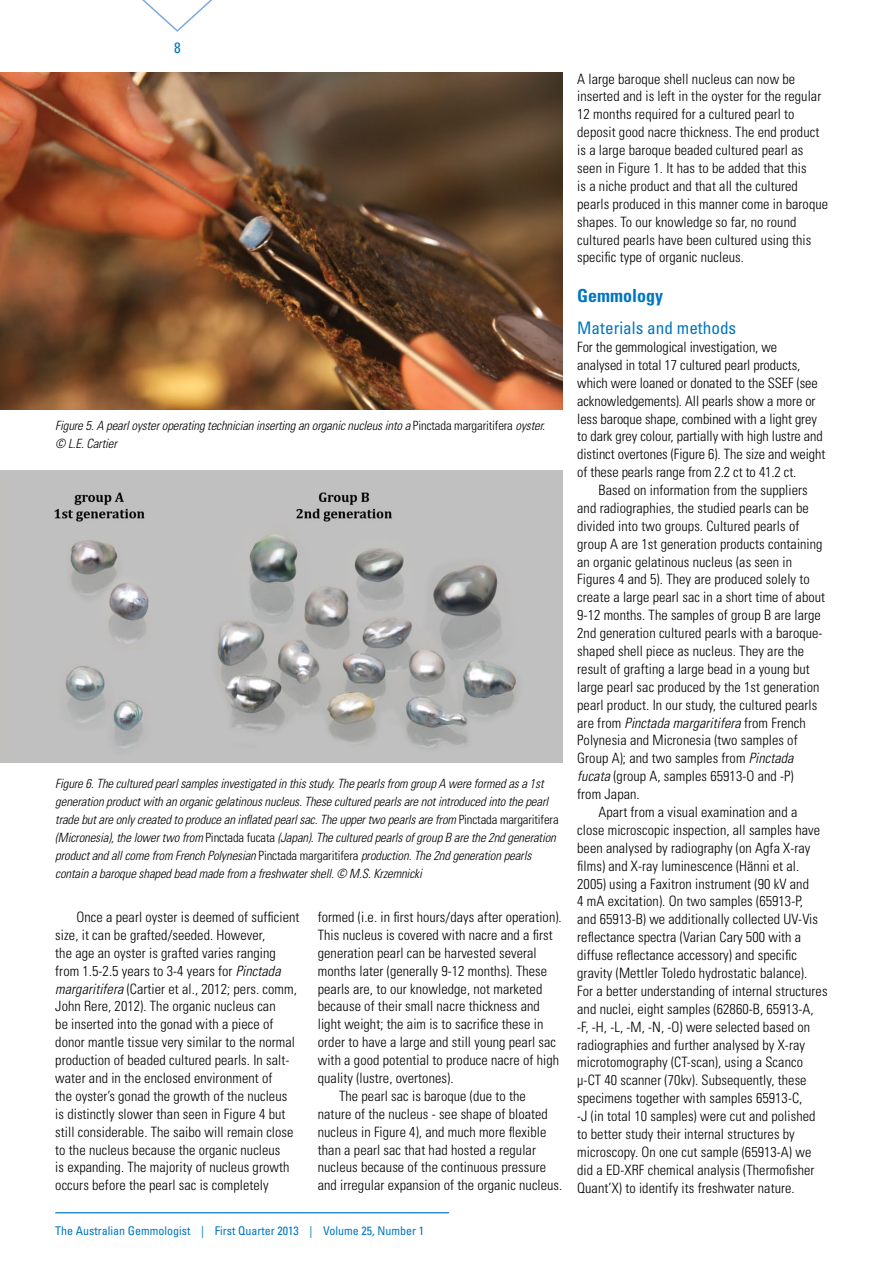
<style>
.page{position:relative;width:893px;height:1263px;background:#fff}
.page>*{position:absolute;margin:0;border:0;box-sizing:border-box;transform-origin:0 0}
.t1{font:700 condensed 18px "Univers";color:#0076c0}
.t2{font:condensed 17.25px "Univers";color:#0076c0}
.t3{font:condensed 15px "Univers";color:#0076c0}
.t4{font:300 condensed 14.25px/17.9px "Univers";letter-spacing:.005em;color:#000}
.t5{font:italic 300 condensed 14.25px "Univers";letter-spacing:.005em;color:#000}
.t6{font:italic 300 condensed 12.75px/18px "Univers";letter-spacing:-.01em;color:#000}
.t7{font:condensed 12px "Univers";color:#0076c0}
.s1{font-style:normal}
.s2{font-style:italic}
</style>
<div class="page">
<hr style="left:55px;top:1212px;width:394px;height:1px;background:#0076c0">
<img style="left:0;top:72px;width:562px;height:337px">
<img style="left:0;top:470px;width:562px;height:292px">
<svg style="left:142px;top:0;width:71px;height:32px"></svg>
<p class="t3" style="left:174px;top:38px;width:8px">8</p>
<p class="t6" style="left:55px;top:416px;width:491px">Figure 5. A pearl oyster operating technician inserting an organic nucleus into a <span class="s1">Pinctada margaritifera</span> oyster. © L.E. Cartier</p>
<p class="t6" style="left:55px;top:775px;width:505px">Figure 6. The cultured pearl samples investigated in this study. The pearls from group A were formed as a 1st generation product with an organic gelatinous nucleus. These cultured pearls are not introduced into the pearl trade but are only created to produce an inflated pearl sac. The upper two pearls are from <span class="s1">Pinctada margaritifera </span>(Micronesia), the lower two from <span class="s1">Pinctada fucata</span> (Japan). The cultured pearls of group B are the 2nd generation product and all come from French Polynesian <span class="s1">Pinctada margaritifera</span> production. The 2nd generation pearls contain a baroque shaped bead made from a freshwater shell. © M.S. Krzemnicki</p>
<p class="t4" style="left:318px;top:908px;width:245px">formed (i.e. in first hours/days after operation).</p>
<p class="t4" style="left:318px;top:926px;width:236px">This nucleus is covered with nacre and a first</p>
<p class="t4" style="left:318px;top:944px;width:220px">generation pearl can be harvested several</p>
<p class="t4" style="left:318px;top:962px;width:231px">months later (generally 9-12 months). These</p>
<p class="t4" style="left:318px;top:980px;width:226px">pearls are, to our knowledge, not marketed</p>
<p class="t4" style="left:318px;top:997px;width:224px">because of their small nacre thickness and</p>
<p class="t4" style="left:318px;top:1015px;width:227px">light weight; the aim is to sacrifice these in</p>
<p class="t4" style="left:318px;top:1033px;width:240px">order to have a large and still young pearl sac</p>
<p class="t4" style="left:318px;top:1051px;width:243px">with a good potential to produce nacre of high</p>
<p class="t4" style="left:318px;top:1069px;width:137px">quality (lustre, overtones).</p>
<p class="t4" style="left:339px;top:1087px;width:188px">The pearl sac is baroque (due to the</p>
<p class="t4" style="left:318px;top:1105px;width:232px">nature of the nucleus - see shape of bloated</p>
<p class="t4" style="left:318px;top:1123px;width:230px">nucleus in Figure 4), and much more flexible</p>
<p class="t4" style="left:318px;top:1140px;width:220px">than a pearl sac that had hosted a regular</p>
<p class="t4" style="left:318px;top:1158px;width:230px">nucleus because of the continuous pressure</p>
<p class="t4" style="left:318px;top:1176px;width:246px">and irregular expansion of the organic nucleus.</p>
<p class="t4" style="left:55px;top:908px;width:246px;text-indent:21px">Once a pearl oyster is deemed of sufficient size, it can be grafted/seeded. However,<br>the age an oyster is grafted varies ranging from 1.5-2.5 years to 3-4 years for <span class="s2">Pinctada margaritifera</span> (Cartier et al., 2012; pers. comm, John Rere, 2012). The organic nucleus can<br>be inserted into the gonad with a piece of donor mantle tissue very similar to the normal production of beaded cultured pearls. In salt&shy;water and in the enclosed environment of<br>the oyster’s gonad the growth of the nucleus is distinctly slower than seen in Figure 4 but still considerable. The saibo will remain close to the nucleus because the organic nucleus<br>is expanding. The majority of nucleus growth occurs before the pearl sac is completely</p>
<p class="t7" style="left:55px;top:1223px;width:370px">The Australian Gemmologist | First Quarter 2013 | Volume 25, Number 1</p>
<p class="t4" style="left:577px;top:70px;width:252px">A large baroque shell nucleus can now be inserted and is left in the oyster for the regular 12 months required for a cultured pearl to deposit good nacre thickness. The end product is a large baroque beaded cultured pearl as seen in Figure 1. It has to be added that this<br>is a niche product and that all the cultured pearls produced in this manner come in baroque shapes. To our knowledge so far, no round cultured pearls have been cultured using this specific type of organic nucleus.</p>
<p class="t1" style="left:577px;top:284px;width:87px">Gemmology</p>
<p class="t2" style="left:577px;top:317px;width:161px">Materials and methods</p>
<p class="t4" style="left:577px;top:338px;width:250px">For the gemmological investigation, we analysed in total 17 cultured pearl products, which were loaned or donated to the SSEF (see acknowledgements). All pearls show a more or less baroque shape, combined with a light grey to dark grey colour, partially with high lustre and distinct overtones (Figure 6). The size and weight of these pearls range from 2.2 ct to 41.2 ct.</p>
<p class="t4" style="left:598px;top:481px;width:211px">Based on information from the suppliers</p>
<p class="t4" style="left:577px;top:499px;width:233px">and radiographies, the studied pearls can be</p>
<p class="t4" style="left:577px;top:517px;width:224px">divided into two groups. Cultured pearls of</p>
<p class="t4" style="left:577px;top:535px;width:247px">group A are 1st generation products containing</p>
<p class="t4" style="left:577px;top:553px;width:216px">an organic gelatinous nucleus (as seen in</p>
<p class="t4" style="left:577px;top:570px;width:234px">Figures 4 and 5). They are produced solely to</p>
<p class="t4" style="left:577px;top:588px;width:249px">create a large pearl sac in a short time of about</p>
<p class="t4" style="left:577px;top:606px;width:245px">9-12 months. The samples of group B are large</p>
<p class="t4" style="left:577px;top:624px;width:247px">2nd generation cultured pearls with a baroque-</p>
<p class="t4" style="left:577px;top:642px;width:228px">shaped shell piece as nucleus. They are the</p>
<p class="t4" style="left:577px;top:660px;width:234px">result of grafting a large bead in a young but</p>
<p class="t4" style="left:577px;top:678px;width:244px">large pearl sac produced by the 1st generation</p>
<p class="t4" style="left:577px;top:696px;width:241px">pearl product. In our study, the cultured pearls</p>
<p class="t5" style="left:577px;top:714px;width:230px"><span class="s1">are from</span> Pinctada margaritifera <span class="s1">from French</span></p>
<p class="t4" style="left:577px;top:731px;width:222px">Polynesia and Micronesia (two samples of</p>
<p class="t4" style="left:577px;top:749px;width:218px">Group A); and two samples from <span class="s2">Pinctada</span></p>
<p class="t4" style="left:577px;top:767px;width:218px"><span class="s2">fucata</span> (group A, samples 65913-O and -P)</p>
<p class="t4" style="left:577px;top:785px;width:64px">from Japan.</p>
<p class="t4" style="left:598px;top:803px;width:200px">Apart from a visual examination and a</p>
<p class="t4" style="left:577px;top:821px;width:244px">close microscopic inspection, all samples have</p>
<p class="t4" style="left:577px;top:839px;width:235px">been analysed by radiography (on Agfa X-ray</p>
<p class="t4" style="left:577px;top:857px;width:224px">films) and X-ray luminescence (Hänni et al.</p>
<p class="t4" style="left:577px;top:874px;width:233px">2005) using a Faxitron instrument (90 kV and</p>
<p class="t4" style="left:577px;top:892px;width:227px">4 mA excitation). On two samples (65913-P,</p>
<p class="t4" style="left:577px;top:910px;width:242px">and 65913-B) we additionally collected UV-Vis</p>
<p class="t4" style="left:577px;top:928px;width:225px">reflectance spectra (Varian Cary 500 with a</p>
<p class="t4" style="left:577px;top:946px;width:221px">diffuse reflectance accessory) and specific</p>
<p class="t4" style="left:577px;top:964px;width:231px">gravity (Mettler Toledo hydrostatic balance).</p>
<p class="t4" style="left:577px;top:982px;width:252px">For a better understanding of internal structures</p>
<p class="t4" style="left:577px;top:1000px;width:238px">and nuclei, eight samples (62860-B, 65913-A,</p>
<p class="t4" style="left:577px;top:1018px;width:234px">-F, -H, -L, -M, -N, -O) were selected based on</p>
<p class="t4" style="left:577px;top:1035px;width:229px">radiographies and further analysed by X-ray</p>
<p class="t4" style="left:577px;top:1053px;width:227px">microtomography (CT-scan), using a Scanco</p>
<p class="t4" style="left:577px;top:1071px;width:231px">μ-CT 40 scanner (70kv). Subsequently, these</p>
<p class="t4" style="left:577px;top:1089px;width:227px">specimens together with samples 65913-C,</p>
<p class="t4" style="left:577px;top:1107px;width:240px">-J (in total 10 samples) were cut and polished</p>
<p class="t4" style="left:577px;top:1125px;width:219px">to better study their internal structures by</p>
<p class="t4" style="left:577px;top:1143px;width:236px">microscopy. On one cut sample (65913-A) we</p>
<p class="t4" style="left:577px;top:1161px;width:239px">did a ED-XRF chemical analysis (Thermofisher</p>
<p class="t4" style="left:577px;top:1179px;width:219px">Quant’X) to identify its freshwater nature.</p>
</div>
